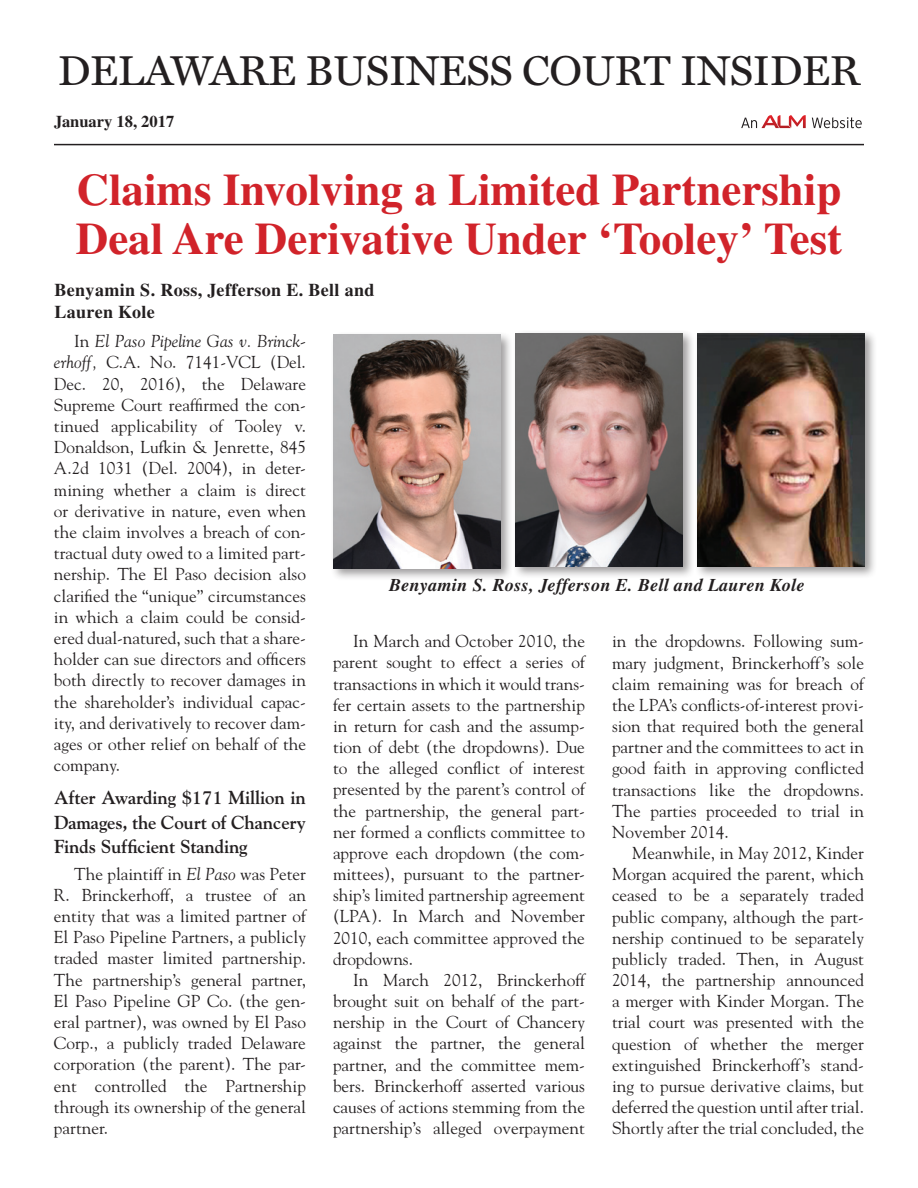
<style>
.page{position:relative;width:918px;height:1188px;background:#fff}
.page>*{position:absolute;margin:0;border:0;box-sizing:border-box;transform-origin:0 0}
.t1{font:700 45px/49.5px "Times LT Std";color:#d1232a}
.t2{font:42px "Miller Text Roman SC";letter-spacing:-.01em;color:#231f20}
.t3{font:700 18.75px/24.5px "Goudy Std";letter-spacing:-.01em;color:#231f20;text-align:justify}
.t4{font:700 18px/21.6px "Times LT Std";letter-spacing:.02em;color:#231f20}
.t5{font:italic 700 18px "Times LT Std";letter-spacing:.02em;color:#231f20}
.t6{font:17.25px/21.1px "Goudy Std";color:#231f20;text-align:justify}
.t7{font:700 16.5px "Times LT Std";color:#231f20}
.s1{font-style:italic}
</style>
<div class="page">
<hr style="left:54px;top:144px;width:810px;height:1px;background:#231f20">
<svg style="left:812px;top:117px;width:50px;height:11px"></svg>
<svg style="left:741px;top:115px;width:65px;height:13px"></svg>
<div style="left:512px;top:330px;width:184px;height:250px;background:#231f20;opacity:.45"></div>
<img style="left:515px;top:333px;width:167px;height:234px">
<div style="left:330px;top:331px;width:184px;height:250px;background:#231f20;opacity:.45"></div>
<img style="left:334px;top:334px;width:166px;height:234px">
<div style="left:694px;top:330px;width:183px;height:250px;background:#231f20;opacity:.45"></div>
<img style="left:697px;top:333px;width:167px;height:234px">
<h2 class="t2" style="left:58px;top:46px;width:804px">DELAWARE BUSINESS COURT INSIDER</h2>
<p class="t7" style="left:54px;top:111px;width:122px">January 18, 2017</p>
<h1 class="t1" style="left:76px;top:164px;width:768px">Claims Involving a Limited Partnership<br>Deal Are Derivative Under ‘Tooley’ Test</h1>
<p class="t4" style="left:55px;top:279px;width:321px">Benyamin S. Ross, Jefferson E. Bell and<br>Lauren Kole</p>
<p class="t6" style="left:54px;top:330px;width:254px;text-indent:20px">In <span class="s1">El Paso Pipeline Gas v. Brinck&shy;erhoff,</span> C.A. No. 7141-VCL (Del.<br>Dec. 20, 2016), the Delaware Supreme Court reaffirmed the con&shy;tinued applicability of Tooley v.<br>Donaldson, Lufkin &amp; Jenrette, 845<br>A.2d 1031 (Del. 2004), in deter&shy;mining whether a claim is direct or derivative in nature, even when the claim involves a breach of con&shy;tractual duty owed to a limited part&shy;nership. The El Paso decision also clarified the “unique” circumstances in which a claim could be consid&shy;ered dual-natured, such that a share&shy;holder can sue directors and officers both directly to recover damages in the shareholder’s individual capac&shy;ity, and derivatively to recover dam&shy;ages or other relief on behalf of the company.</p>
<p class="t3" style="left:54px;top:785px;width:253px">After Awarding $171 Million in Damages, the Court of Chancery Finds Sufficient Standing</p>
<p class="t6" style="left:54px;top:863px;width:254px;text-indent:20px">The plaintiff in <span class="s1">El Paso</span> was Peter R. Brinckerhoff, a trustee of an entity that was a limited partner of El Paso Pipeline Partners, a publicly traded master limited partnership.<br>The partnership’s general partner, El Paso Pipeline GP Co. (the gen&shy;eral partner), was owned by El Paso Corp., a publicly traded Delaware corporation (the parent). The par&shy;ent controlled the Partnership through its ownership of the general partner.</p>
<p class="t5" style="left:389px;top:575px;width:417px">Benyamin S. Ross, Jefferson E. Bell and Lauren Kole</p>
<p class="t6" style="left:333px;top:631px;width:254px;text-indent:20px">In March and October 2010, the parent sought to effect a series of transactions in which it would trans&shy;fer certain assets to the partnership in return for cash and the assump&shy;tion of debt (the dropdowns). Due to the alleged conflict of interest presented by the parent’s control of the partnership, the general part&shy;ner formed a conflicts committee to approve each dropdown (the com&shy;mittees), pursuant to the partner&shy;ship’s limited partnership agreement (LPA). In March and November 2010, each committee approved the dropdowns.</p>
<p class="t6" style="left:333px;top:969px;width:254px;text-indent:20px">In March 2012, Brinckerhoff brought suit on behalf of the part&shy;nership in the Court of Chancery against the partner, the general partner, and the committee mem&shy;bers. Brinckerhoff asserted various causes of actions stemming from the partnership’s alleged overpayment</p>
<p class="t6" style="left:612px;top:631px;width:254px">in the dropdowns. Following sum&shy;mary judgment, Brinckerhoff’s sole claim remaining was for breach of the LPA’s conflicts-of-interest provi&shy;sion that required both the general partner and the committees to act in good faith in approving conflicted transactions like the dropdowns.<br>The parties proceeded to trial in November 2014.</p>
<p class="t6" style="left:612px;top:842px;width:254px;text-indent:20px">Meanwhile, in May 2012, Kinder Morgan acquired the parent, which ceased to be a separately traded public company, although the part&shy;nership continued to be separately publicly traded. Then, in August 2014, the partnership announced a merger with Kinder Morgan. The trial court was presented with the question of whether the merger extinguished Brinckerhoff’s stand&shy;ing to pursue derivative claims, but deferred the question until after trial.<br>Shortly after the trial concluded, the</p>
</div>
